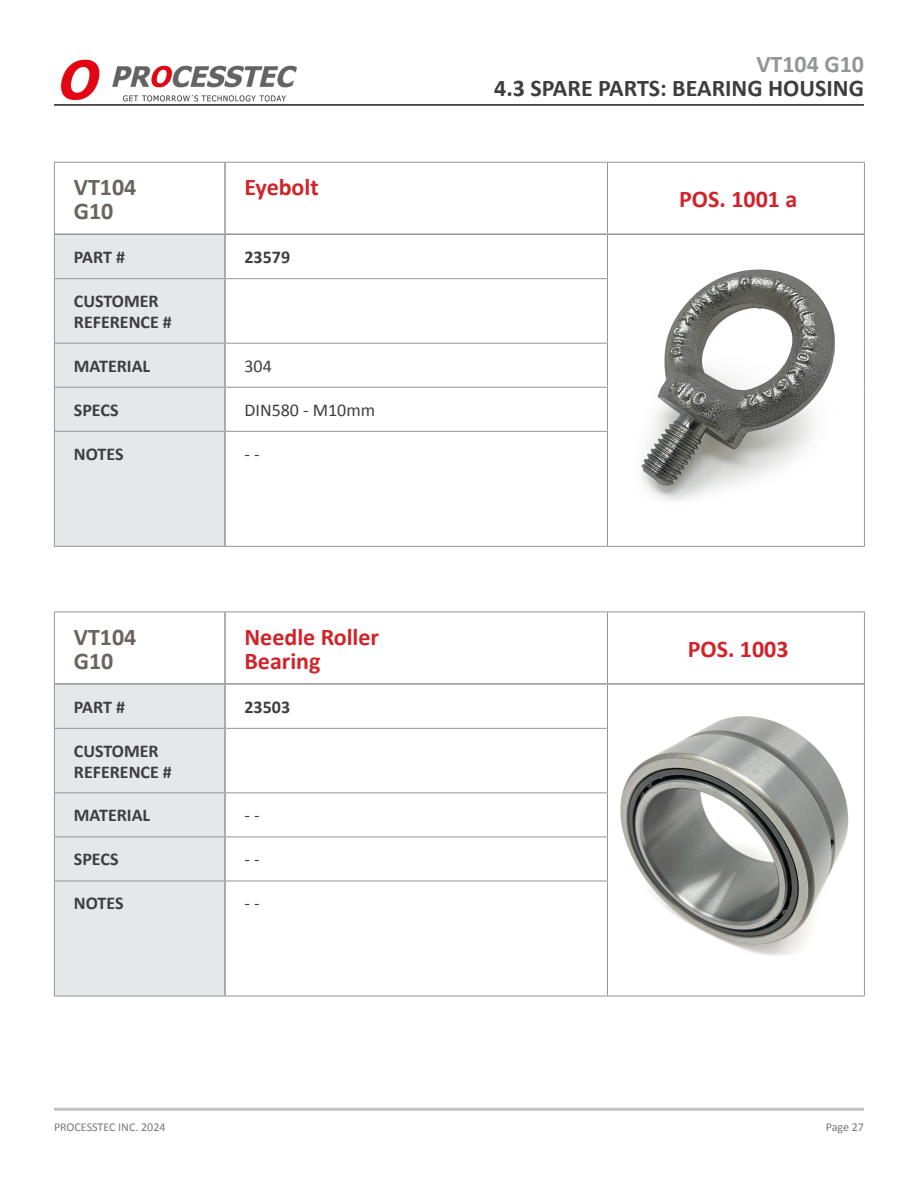
<style>
.page{position:relative;width:918px;height:1188px;background:#fff}
.page>*{position:absolute;margin:0;border:0;box-sizing:border-box;transform-origin:0 0}
.t1{font:700 24px "Calibri";color:#d1232a}
.t2{font:700 24px "Calibri";color:#3e3e3f}
.t3{font:700 24px "Calibri";color:#6b6360}
.t4{font:700 24px "Calibri";color:#939598}
.t5{font:700 18px "Calibri";color:#3e3e3f}
.t6{font:18px "Calibri";color:#3e3e3f}
.t7{font:12px "Calibri";color:#787878}
</style>
<div class="page">
<hr style="left:54px;top:104px;width:810px;height:2px;background:#231f20">
<img style="left:60px;top:59px;width:237px;height:42px">
<hr style="left:54px;top:1108px;width:810px;height:3px;background:#c1c3c2">
<div style="left:55px;top:235px;width:169px;height:311px;background:#e6e7e9"></div>
<hr style="left:54px;top:278px;width:170px;height:1px;background:#939598">
<hr style="left:226px;top:278px;width:382px;height:1px;background:#939598">
<hr style="left:54px;top:343px;width:170px;height:1px;background:#939598">
<hr style="left:226px;top:343px;width:382px;height:1px;background:#939598">
<hr style="left:54px;top:387px;width:170px;height:1px;background:#939598">
<hr style="left:226px;top:387px;width:382px;height:1px;background:#939598">
<hr style="left:54px;top:431px;width:170px;height:1px;background:#939598">
<hr style="left:226px;top:431px;width:382px;height:1px;background:#939598">
<hr style="left:54px;top:546px;width:171px;height:1px;background:#939598">
<hr style="left:225px;top:546px;width:383px;height:1px;background:#939598">
<hr style="left:54px;top:234px;width:1px;height:44px;background:#939598">
<hr style="left:54px;top:279px;width:1px;height:64px;background:#939598">
<hr style="left:54px;top:344px;width:1px;height:43px;background:#939598">
<hr style="left:54px;top:388px;width:1px;height:43px;background:#939598">
<hr style="left:54px;top:432px;width:1px;height:114px;background:#939598">
<hr style="left:225px;top:162px;width:383px;height:1px;background:#939598">
<hr style="left:608px;top:162px;width:257px;height:1px;background:#939598">
<hr style="left:607px;top:163px;width:1px;height:70px;background:#939598">
<hr style="left:864px;top:163px;width:1px;height:71px;background:#939598">
<hr style="left:607px;top:235px;width:1px;height:43px;background:#939598">
<hr style="left:864px;top:234px;width:1px;height:45px;background:#939598">
<hr style="left:607px;top:279px;width:1px;height:64px;background:#939598">
<hr style="left:864px;top:279px;width:1px;height:64px;background:#939598">
<hr style="left:607px;top:344px;width:1px;height:43px;background:#939598">
<hr style="left:864px;top:343px;width:1px;height:44px;background:#939598">
<hr style="left:607px;top:388px;width:1px;height:43px;background:#939598">
<hr style="left:864px;top:387px;width:1px;height:44px;background:#939598">
<hr style="left:607px;top:432px;width:1px;height:114px;background:#939598">
<hr style="left:864px;top:431px;width:1px;height:115px;background:#939598">
<hr style="left:224px;top:235px;width:2px;height:44px;background:#939598">
<hr style="left:224px;top:279px;width:2px;height:64px;background:#939598">
<hr style="left:224px;top:343px;width:2px;height:44px;background:#939598">
<hr style="left:224px;top:387px;width:2px;height:44px;background:#939598">
<hr style="left:224px;top:431px;width:2px;height:115px;background:#939598">
<hr style="left:55px;top:233px;width:170px;height:2px;background:#939598">
<hr style="left:225px;top:233px;width:383px;height:2px;background:#939598">
<hr style="left:608px;top:233px;width:256px;height:2px;background:#939598">
<hr style="left:54px;top:162px;width:171px;height:1px;background:#939598">
<hr style="left:54px;top:163px;width:1px;height:71px;background:#939598">
<hr style="left:224px;top:163px;width:2px;height:70px;background:#939598">
<hr style="left:608px;top:546px;width:257px;height:1px;background:#939598">
<img style="left:641px;top:269px;width:194px;height:232px">
<div style="left:55px;top:685px;width:169px;height:311px;background:#e6e7e9"></div>
<hr style="left:54px;top:728px;width:170px;height:1px;background:#939598">
<hr style="left:226px;top:728px;width:382px;height:1px;background:#939598">
<hr style="left:54px;top:792px;width:170px;height:1px;background:#939598">
<hr style="left:226px;top:792px;width:382px;height:1px;background:#939598">
<hr style="left:54px;top:837px;width:170px;height:1px;background:#939598">
<hr style="left:226px;top:837px;width:382px;height:1px;background:#939598">
<hr style="left:54px;top:881px;width:170px;height:1px;background:#939598">
<hr style="left:226px;top:881px;width:382px;height:1px;background:#939598">
<hr style="left:54px;top:996px;width:171px;height:1px;background:#939598">
<hr style="left:225px;top:996px;width:383px;height:1px;background:#939598">
<hr style="left:54px;top:684px;width:1px;height:44px;background:#939598">
<hr style="left:54px;top:729px;width:1px;height:63px;background:#939598">
<hr style="left:54px;top:793px;width:1px;height:44px;background:#939598">
<hr style="left:54px;top:837px;width:1px;height:44px;background:#939598">
<hr style="left:54px;top:881px;width:1px;height:115px;background:#939598">
<hr style="left:225px;top:612px;width:383px;height:1px;background:#939598">
<hr style="left:608px;top:612px;width:257px;height:1px;background:#939598">
<hr style="left:607px;top:612px;width:1px;height:71px;background:#939598">
<hr style="left:864px;top:612px;width:1px;height:72px;background:#939598">
<hr style="left:607px;top:685px;width:1px;height:43px;background:#939598">
<hr style="left:864px;top:684px;width:1px;height:44px;background:#939598">
<hr style="left:607px;top:729px;width:1px;height:63px;background:#939598">
<hr style="left:864px;top:728px;width:1px;height:65px;background:#939598">
<hr style="left:607px;top:793px;width:1px;height:44px;background:#939598">
<hr style="left:864px;top:793px;width:1px;height:44px;background:#939598">
<hr style="left:607px;top:837px;width:1px;height:44px;background:#939598">
<hr style="left:864px;top:837px;width:1px;height:44px;background:#939598">
<hr style="left:607px;top:881px;width:1px;height:115px;background:#939598">
<hr style="left:864px;top:881px;width:1px;height:115px;background:#939598">
<hr style="left:224px;top:685px;width:2px;height:43px;background:#939598">
<hr style="left:224px;top:728px;width:2px;height:65px;background:#939598">
<hr style="left:224px;top:793px;width:2px;height:44px;background:#939598">
<hr style="left:224px;top:837px;width:2px;height:44px;background:#939598">
<hr style="left:224px;top:881px;width:2px;height:115px;background:#939598">
<hr style="left:55px;top:683px;width:170px;height:2px;background:#939598">
<hr style="left:225px;top:683px;width:383px;height:2px;background:#939598">
<hr style="left:608px;top:683px;width:256px;height:2px;background:#939598">
<hr style="left:54px;top:612px;width:171px;height:1px;background:#939598">
<hr style="left:54px;top:612px;width:1px;height:72px;background:#939598">
<hr style="left:224px;top:612px;width:2px;height:71px;background:#939598">
<hr style="left:608px;top:996px;width:257px;height:1px;background:#939598">
<img style="left:620px;top:716px;width:229px;height:239px">
<p class="t3" style="left:74px;top:170px;width:64px">VT104</p>
<p class="t3" style="left:74px;top:194px;width:41px">G10</p>
<p class="t1" style="left:244px;top:170px;width:76px">Eyebolt</p>
<p class="t5" style="left:74px;top:244px;width:53px">PART #</p>
<p class="t5" style="left:244px;top:244px;width:47px">23579</p>
<p class="t5" style="left:74px;top:288px;width:86px">CUSTOMER</p>
<p class="t5" style="left:74px;top:309px;width:100px">REFERENCE #</p>
<p class="t5" style="left:74px;top:353px;width:78px">MATERIAL</p>
<p class="t6" style="left:244px;top:353px;width:29px">304</p>
<p class="t5" style="left:74px;top:397px;width:46px">SPECS</p>
<p class="t6" style="left:244px;top:397px;width:132px">DIN580 - M10mm</p>
<p class="t5" style="left:74px;top:441px;width:51px">NOTES</p>
<p class="t6" style="left:244px;top:441px;width:17px">- -</p>
<p class="t3" style="left:74px;top:620px;width:64px">VT104</p>
<p class="t3" style="left:74px;top:644px;width:41px">G10</p>
<p class="t1" style="left:244px;top:620px;width:136px">Needle Roller</p>
<p class="t1" style="left:244px;top:644px;width:78px">Bearing</p>
<p class="t5" style="left:74px;top:694px;width:53px">PART #</p>
<p class="t5" style="left:244px;top:694px;width:47px">23503</p>
<p class="t5" style="left:74px;top:738px;width:86px">CUSTOMER</p>
<p class="t5" style="left:74px;top:759px;width:100px">REFERENCE #</p>
<p class="t5" style="left:74px;top:803px;width:78px">MATERIAL</p>
<p class="t6" style="left:244px;top:803px;width:17px">- -</p>
<p class="t5" style="left:74px;top:847px;width:46px">SPECS</p>
<p class="t6" style="left:244px;top:847px;width:17px">- -</p>
<p class="t5" style="left:74px;top:891px;width:51px">NOTES</p>
<p class="t6" style="left:244px;top:891px;width:17px">- -</p>
<h1 class="t4" style="left:756px;top:47px;width:109px">VT104 G10</h1>
<h1 class="t2" style="left:494px;top:71px;width:371px">4.3 SPARE PARTS: BEARING HOUSING</h1>
<p class="t1" style="left:679px;top:182px;width:120px">POS. 1001 a</p>
<p class="t1" style="left:688px;top:632px;width:102px">POS. 1003</p>
<p class="t7" style="left:54px;top:1119px;width:113px">PROCESSTEC INC. 2024</p>
<p class="t7" style="left:826px;top:1119px;width:40px">Page 27</p>
</div>
